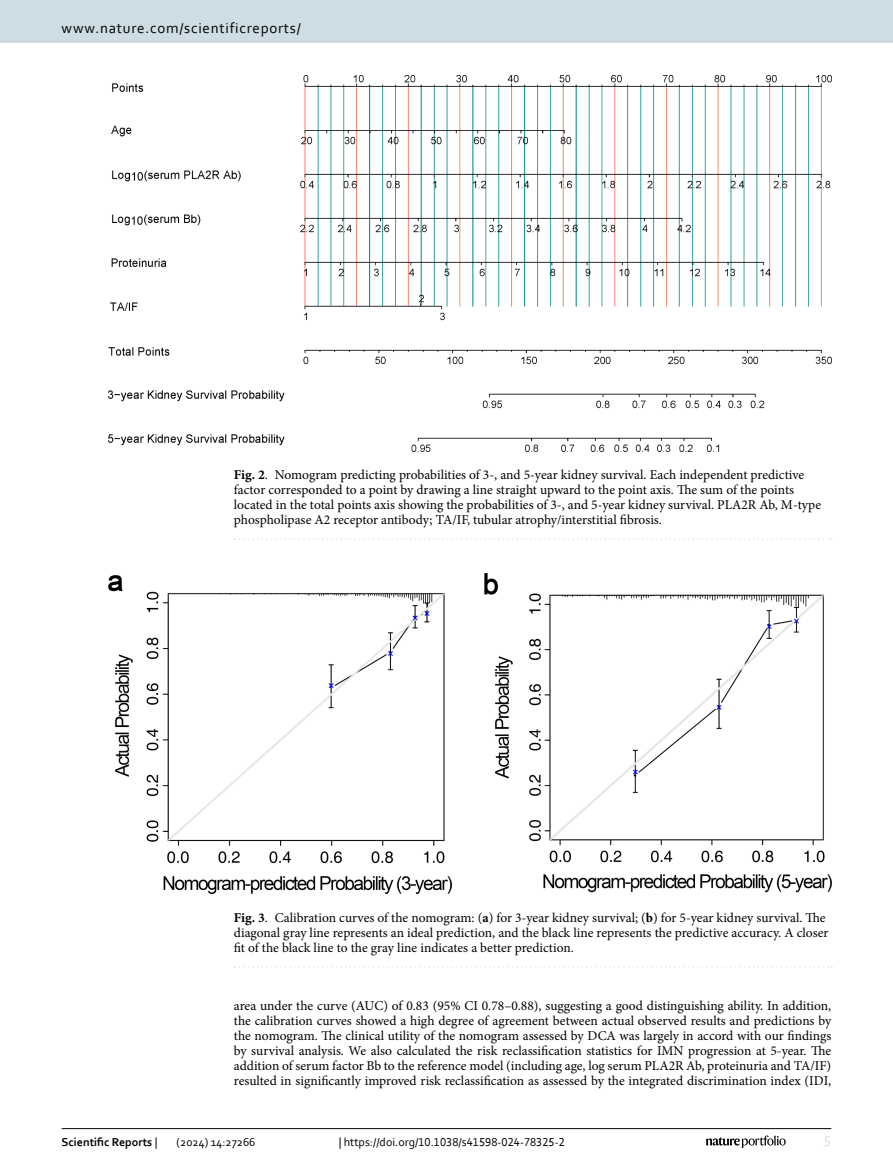
<style>
.page{position:relative;width:893px;height:1174px;background:#fff}
.page>*{position:absolute;margin:0;border:0;box-sizing:border-box;transform-origin:0 0}
.t1{font:15px "Corbel";letter-spacing:.05em;color:#000}
.t2{font:15px "Corbel";color:#d9e4eb}
.Figure_Caption{font:13.5px/15px "Minion Pro";color:#000}
.Body_Text_Indent{font:13.5px/15px "Minion Pro";color:#000;text-align:justify}
.t3{font:12px "Corbel";color:#000}
.t4{font:700 12px "Corbel";color:#000}
.s1{font-weight:700}
.s2{font-weight:400}
</style>
<div class="page">
<img style="left:108px;top:573px;width:723px;height:321px">
<svg style="left:235px;top:966px;width:597px;height:1px"></svg>
<img style="left:108px;top:76px;width:723px;height:375px">
<svg style="left:235px;top:538px;width:597px;height:2px"></svg>
<hr style="left:62px;top:1128px;width:769px;height:1px;background:#000">
<svg style="left:706px;top:1135px;width:80px;height:12px"></svg>
<div style="left:0;top:0;width:893px;height:43px;background:#cedde4"></div>
<p class="t1" style="left:62px;top:18px;width:241px">www.nature.com/scientificreports/</p>
<p class="Figure_Caption" style="left:234px;top:467px;width:589px"><span class="s1">Fig. 2</span>. Nomogram predicting probabilities of 3-, and 5-year kidney survival. Each independent predictive factor corresponded to a point by drawing a line straight upward to the point axis. The sum of the points located in the total points axis showing the probabilities of 3-, and 5-year kidney survival. PLA2R Ab, M-type phospholipase A2 receptor antibody; TA/IF, tubular atrophy/interstitial fibrosis.</p>
<p class="Figure_Caption" style="left:234px;top:910px;width:596px"><span class="s1">Fig. 3</span>. Calibration curves of the nomogram: (<span class="s1">a</span>) for 3-year kidney survival; (<span class="s1">b</span>) for 5-year kidney survival. The diagonal gray line represents an ideal prediction, and the black line represents the predictive accuracy. A closer fit of the black line to the gray line indicates a better prediction.</p>
<p class="Body_Text_Indent" style="left:234px;top:998px;width:599px">area under the curve (AUC) of 0.83 (95% CI 0.78–0.88), suggesting a good distinguishing ability. In addition, the calibration curves showed a high degree of agreement between actual observed results and predictions by the nomogram. The clinical utility of the nomogram assessed by DCA was largely in accord with our findings by survival analysis. We also calculated the risk reclassification statistics for IMN progression at 5-year. The addition of serum factor Bb to the reference model (including age, log serum PLA2R Ab, proteinuria and TA/IF) resulted in significantly improved risk reclassification as assessed by the integrated discrimination index (IDI,</p>
<p class="t4" style="left:62px;top:1134px;width:97px">Scientific Reports <span class="s2">|</span></p>
<p class="t3" style="left:177px;top:1134px;width:80px">(2024) 14:27266</p>
<p class="t3" style="left:339px;top:1134px;width:228px">| https://doi.org/10.1038/s41598-024-78325-2</p>
<p class="t2" style="left:824px;top:1132px;width:9px">5</p>
</div>
